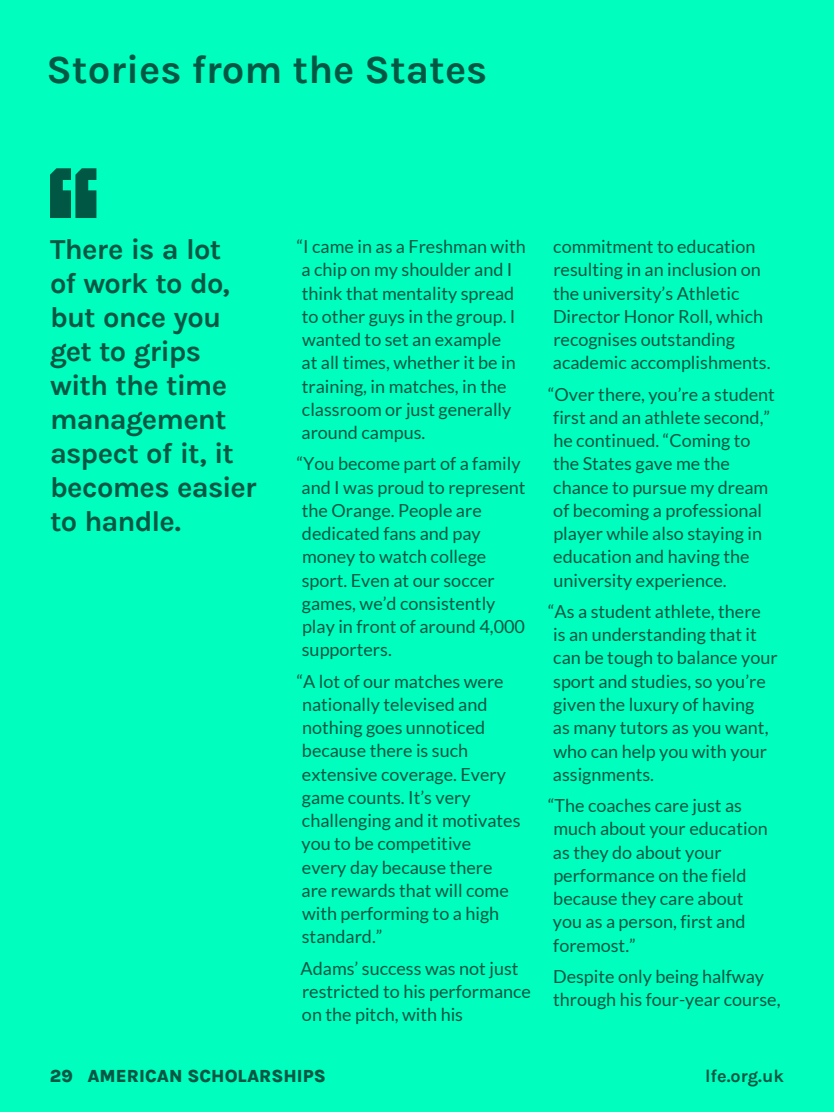
<style>
.page{position:relative;width:834px;height:1112px;background:#00ffbe}
.page>*{position:absolute;margin:0;border:0;box-sizing:border-box;transform-origin:0 0}
.t1{font:700 40px "Karla";color:#005743}
.t2{font:700 29px/34px "Karla";letter-spacing:-.025em;color:#005743}
.t3{font:18px/23.2px "Lato";color:#005743}
.t4{font:800 18px "Karla";color:#005743}
.t5{font:700 18px "Karla";color:#005743}
</style>
<div class="page">
<svg style="left:50px;top:168px;width:46px;height:50px"></svg>
<h1 class="t1" style="left:46px;top:43px;width:442px">Stories from the States</h1>
<h2 class="t2" style="left:50px;top:231px;width:208px">There is a lot<br>of work to do, but once you get to grips with the time management aspect of it, it becomes easier to handle.</h2>
<p class="t3" style="left:297px;top:235px;width:231px">“I came in as a Freshman with a chip on my shoulder and I think that mentality spread to other guys in the group. I wanted to set an example<br>at all times, whether it be in training, in matches, in the classroom or just generally around campus.</p>
<p class="t3" style="left:297px;top:452px;width:230px">“You become part of a family and I was proud to represent the Orange. People are dedicated fans and pay money to watch college sport. Even at our soccer games, we’d consistently play in front of around 4,000 supporters.</p>
<p class="t3" style="left:297px;top:669px;width:225px">“A lot of our matches were nationally televised and nothing goes unnoticed because there is such extensive coverage. Every game counts. It’s very challenging and it motivates you to be competitive<br>every day because there<br>are rewards that will come with performing to a high standard.”</p>
<p class="t3" style="left:301px;top:956px;width:232px">Adams’ success was not just restricted to his performance on the pitch, with his</p>
<p class="t3" style="left:553px;top:235px;width:219px">commitment to education resulting in an inclusion on the university’s Athletic<br>Director Honor Roll, which recognises outstanding academic accomplishments.</p>
<p class="t3" style="left:548px;top:382px;width:228px">“Over there, you’re a student first and an athlete second,” he continued. “Coming to the States gave me the chance to pursue my dream of becoming a professional player while also staying in education and having the university experience.</p>
<p class="t3" style="left:548px;top:600px;width:231px">“As a student athlete, there is an understanding that it can be tough to balance your sport and studies, so you’re given the luxury of having<br>as many tutors as you want, who can help you with your assignments.</p>
<p class="t3" style="left:548px;top:794px;width:221px">“The coaches care just as much about your education as they do about your performance on the field because they care about you as a person, first and foremost.”</p>
<p class="t3" style="left:553px;top:965px;width:229px">Despite only being halfway through his four-year course,</p>
<p class="t4" style="left:50px;top:1063px;width:277px">29 AMERICAN SCHOLARSHIPS</p>
<p class="t5" style="left:705px;top:1064px;width:80px">lfe.org.uk</p>
</div>
